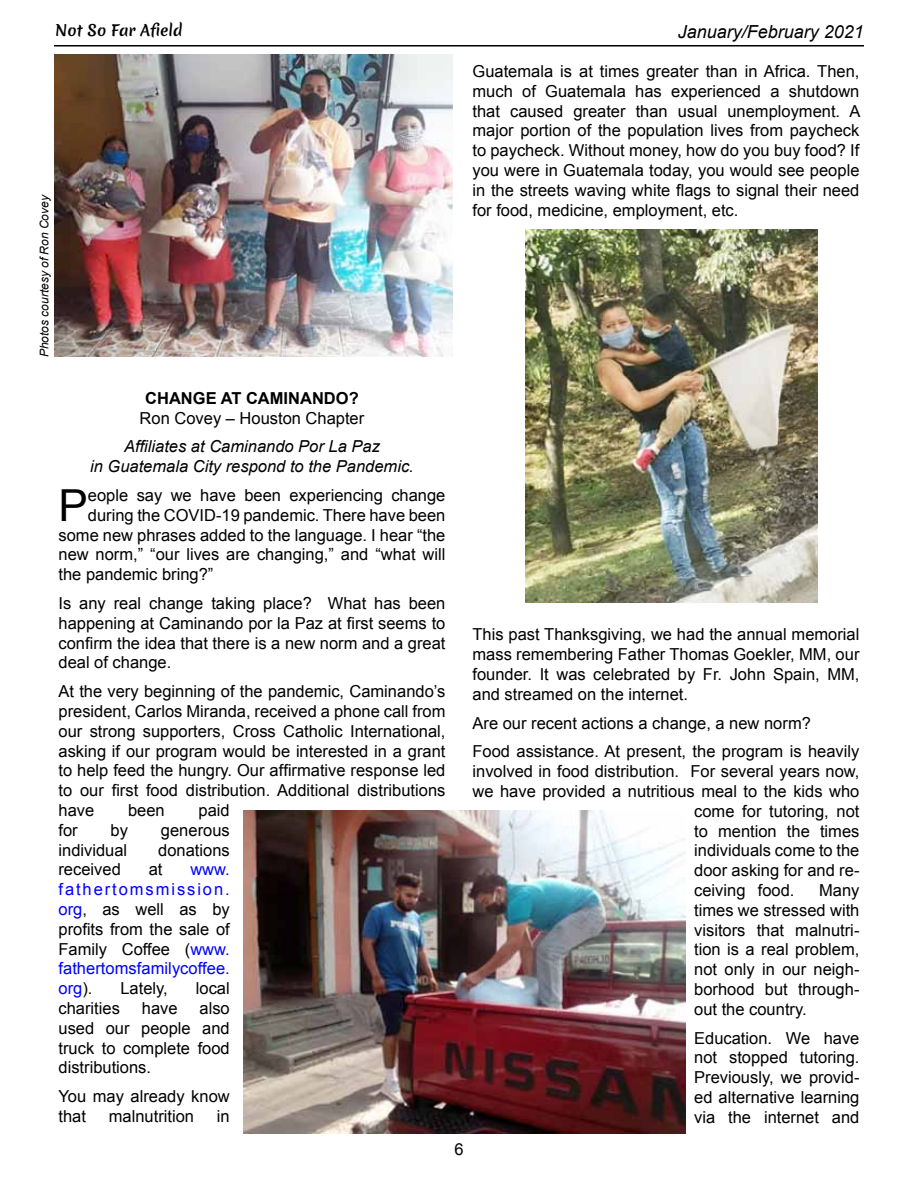
<style>
.page{position:relative;width:918px;height:1188px;background:#fff}
.page>*{position:absolute;margin:0;border:0;box-sizing:border-box;transform-origin:0 0}
.t1{font:44.1px "Arial";color:#000}
.t2{font:italic 18px "Arial";color:#000}
.t3{font:16.5px/19.8px "Arial";color:#000;text-align:justify}
.t4{font:16.5px/19.8px "Arial";color:#00f}
.t5{font:italic 16.5px/19.8px "Arial";color:#000;text-align:center}
.t6{font:700 16.5px "Arial";color:#000}
.t7{font:15px "Merienda One";color:#000}
.t8{font:italic 12px "Arial";color:#000}
.s1{color:#000}
</style>
<div class="page">
<hr style="left:54px;top:45px;width:810px;height:1px;background:#000">
<img style="left:54px;top:54px;width:399px;height:303px">
<img style="left:526px;top:230px;width:291px;height:373px">
<img style="left:243px;top:810px;width:442px;height:324px">
<p class="t7" style="left:55px;top:19px;width:129px">Not So Far Afield</p>
<p class="t2" style="left:678px;top:20px;width:188px">January/February 2021</p>
<p class="t8" style="left:36px;top:357px;width:164px;rotate:-90deg">Photos courtesy of Ron Covey</p>
<p class="t3" style="left:473px;top:62px;width:389px">Guatemala is at times greater than in Africa. Then, much of Guatemala has experienced a shutdown that caused greater than usual unemployment. A major portion of the population lives from paycheck to paycheck. Without money, how do you buy food? If you were in Guatemala today, you would see people in the streets waving white flags to signal their need for food, medicine, employment, etc.</p>
<p class="t6" style="left:145px;top:387px;width:215px">CHANGE AT CAMINANDO?</p>
<p class="t3" style="left:140px;top:408px;width:226px">Ron Covey – Houston Chapter</p>
<p class="t5" style="left:90px;top:437px;width:325px">Affiliates at Caminando Por La Paz<br>in Guatemala City respond to the Pandemic.</p>
<h1 class="t1" style="left:58px;top:476px;width:31px">P</h1>
<p class="t3" style="left:88px;top:485px;width:359px">eople say we have been experiencing change</p>
<p class="t3" style="left:88px;top:505px;width:359px">during the COVID-19 pandemic. There have been</p>
<p class="t3" style="left:59px;top:525px;width:388px">some new phrases added to the language. I hear “the</p>
<p class="t3" style="left:59px;top:545px;width:388px">new norm,” “our lives are changing,” and “what will</p>
<p class="t3" style="left:59px;top:565px;width:156px">the pandemic bring?”</p>
<p class="t3" style="left:59px;top:593px;width:389px">Is any real change taking place? What has been happening at Caminando por la Paz at first seems to confirm the idea that there is a new norm and a great deal of change.</p>
<p class="t3" style="left:59px;top:682px;width:389px">At the very beginning of the pandemic, Caminando’s president, Carlos Miranda, received a phone call from our strong supporters, Cross Catholic International, asking if our program would be interested in a grant to help feed the hungry. Our affirmative response led to our first food distribution. Additional distributions have</p>
<p class="t3" style="left:128px;top:800px;width:38px">been</p>
<p class="t3" style="left:199px;top:800px;width:33px">paid</p>
<p class="t3" style="left:59px;top:820px;width:21px">for</p>
<p class="t3" style="left:111px;top:820px;width:19px">by</p>
<p class="t3" style="left:161px;top:820px;width:70px">generous</p>
<p class="t3" style="left:59px;top:840px;width:70px">individual</p>
<p class="t3" style="left:158px;top:840px;width:73px">donations</p>
<p class="t3" style="left:59px;top:860px;width:64px">received</p>
<p class="t3" style="left:149px;top:860px;width:15px">at</p>
<p class="t4" style="left:59px;top:860px;width:173px;text-indent:132px">www. fathertomsmission. org<span class="s1">, as well as by profits from the sale of<br>Family Coffee (</span>www. fathertomsfamilycoffee. org<span class="s1">).</span></p>
<p class="t3" style="left:120px;top:979px;width:49px">Lately,</p>
<p class="t3" style="left:196px;top:979px;width:35px">local</p>
<p class="t3" style="left:59px;top:998px;width:173px;text-indent:141px">also used our people and truck to complete food distributions.</p>
<p class="t3" style="left:59px;top:1087px;width:173px">You may already know that</p>
<p class="t3" style="left:59px;top:998px;width:63px">charities</p>
<p class="t3" style="left:142px;top:998px;width:37px">have</p>
<p class="t3" style="left:109px;top:1106px;width:87px">malnutrition</p>
<p class="t3" style="left:217px;top:1106px;width:14px">in</p>
<p class="t3" style="left:455px;top:1139px;width:11px">6</p>
<p class="t3" style="left:473px;top:625px;width:389px">This past Thanksgiving, we had the annual memorial mass remembering Father Thomas Goekler, MM, our founder. It was celebrated by Fr. John Spain, MM, and streamed on the internet.</p>
<p class="t3" style="left:473px;top:709px;width:388px;line-height:28.8px">Are our recent actions a change, a new norm?<br>Food assistance. At present, the program is heavily</p>
<p class="t3" style="left:473px;top:762px;width:388px">involved in food distribution. For several years now,</p>
<p class="t3" style="left:473px;top:782px;width:388px">we have provided a nutritious meal to the kids who</p>
<p class="t3" style="left:694px;top:801px;width:167px">come for tutoring, not</p>
<p class="t3" style="left:694px;top:821px;width:167px">to mention the times</p>
<p class="t3" style="left:694px;top:841px;width:167px">individuals come to the</p>
<p class="t3" style="left:694px;top:861px;width:167px">door asking for and re-</p>
<p class="t3" style="left:694px;top:881px;width:99px">ceiving food.</p>
<p class="t3" style="left:694px;top:881px;width:167px;text-indent:125px">Many times we stressed with visitors that malnutri&shy;tion is a real problem, not only in our neigh&shy;borhood but through&shy;out the country.</p>
<p class="t3" style="left:694px;top:1028px;width:167px;text-align:left">Education. We have not stopped tutoring.<br>Previously, we provid&shy;ed alternative learning via the internet and</p>
</div>
